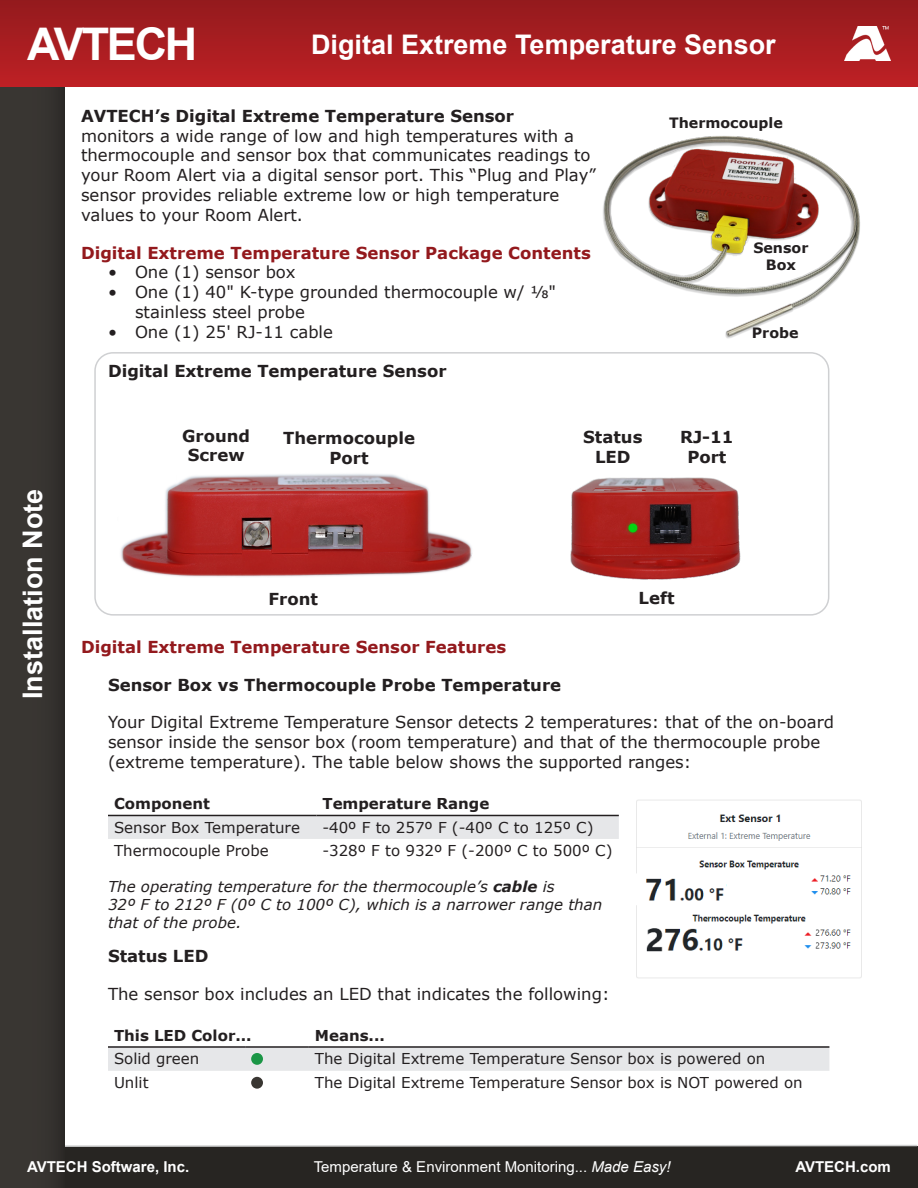
<style>
.page{position:relative;width:918px;height:1188px;background:#fff}
.page>*{position:absolute;margin:0;border:0;box-sizing:border-box;transform-origin:0 0}
.t1{font:700 45px "Arial";letter-spacing:-.05em;color:#fff}
.t2{font:700 27px "Arial";color:#fff}
.Body_Para{font:16.5px/19.8px "Verdana";color:#231f20}
.H2_Black_Indent{font:16.5px/19.8px "Verdana";color:#231f20}
.H1_Red{font:700 16.5px "Verdana";color:#93191d}
.H2_Black_Indent-2{font:700 16.5px "Verdana";color:#231f20}
.Body_Para-2{font:700 16.5px/19.8px "Verdana";color:#231f20;text-align:center}
.Verdana_10_pt_Regula{font:15px "Verdana";color:#231f20}
.Verdana_10_pt_Regula-2{font:italic 15px "Verdana";color:#231f20}
.Verdana_10_pt_Regula-3{font:700 15px "Verdana";color:#231f20}
.t3{font:15px "Arial";color:#fff}
.t4{font:700 15px "Arial";color:#fff}
.Body_Para-3{font:700 14.25px/17.1px "Verdana";color:#231f20;text-align:center}
.s1{font-weight:700}
.s2{font-style:italic}
</style>
<div class="page">
<div style="left:0;top:1146px;width:918px;height:42px;background:#272522"></div>
<svg style="left:65px;top:1144px;width:853px;height:3px"></svg>
<div style="left:0;top:0;width:65px;height:1188px;background:#393532"></div>
<div style="left:0;top:0;width:918px;height:86px;background:linear-gradient(to bottom,#931b1d,#be2024)"></div>
<img style="left:844px;top:27px;width:47px;height:34px">
<div style="left:108px;top:816px;width:511px;height:23px;background:#e6e7e9"></div>
<hr style="left:108px;top:815px;width:208px;height:1px;background:#231f20">
<hr style="left:316px;top:815px;width:303px;height:1px;background:#231f20">
<div style="left:108px;top:1048px;width:721px;height:23px;background:#e6e7e9"></div>
<hr style="left:108px;top:1046px;width:137px;height:2px;background:#231f20">
<hr style="left:245px;top:1046px;width:64px;height:2px;background:#231f20">
<hr style="left:309px;top:1046px;width:520px;height:2px;background:#231f20">
<div style="left:251px;top:1053px;width:12px;height:12px;background:#1b9646;border-radius:50%"></div>
<div style="left:251px;top:1077px;width:12px;height:12px;background:#393632;border-radius:50%"></div>
<img style="left:603px;top:136px;width:257px;height:202px">
<img style="left:121px;top:474px;width:351px;height:103px">
<img style="left:570px;top:471px;width:260px;height:113px">
<img style="left:636px;top:800px;width:226px;height:178px">
<div style="left:94px;top:352px;width:735px;height:264px;border:2px solid #cfd0d2;border-radius:18px"></div>
<h1 class="t1" style="left:27px;top:13px;width:172px">AVTECH</h1>
<h2 class="t2" style="left:311px;top:25px;width:466px">Digital Extreme Temperature Sensor</h2>
<p class="Body_Para" style="left:81px;top:106px;width:517px"><span class="s1">AVTECH’s Digital Extreme Temperature Sensor<br></span>monitors a wide range of low and high temperatures with a thermocouple and sensor box that communicates readings to your Room Alert via a digital sensor port. This “Plug and Play” sensor provides reliable extreme low or high temperature values to your Room Alert.</p>
<p class="H1_Red" style="left:81px;top:241px;width:511px">Digital Extreme Temperature Sensor Package Contents</p>
<p class="Body_Para" style="left:108px;top:262px;width:189px">• One (1) sensor box</p>
<p class="Body_Para" style="left:135px;top:282px;width:423px;text-indent:-27px">• One (1) 40" K-type grounded thermocouple w/ 1/8" stainless steel probe</p>
<p class="Body_Para" style="left:108px;top:322px;width:226px">• One (1) 25' RJ-11 cable</p>
<p class="H2_Black_Indent-2" style="left:108px;top:360px;width:340px">Digital Extreme Temperature Sensor</p>
<p class="Body_Para-3" style="left:669px;top:114px;width:115px">Thermocouple</p>
<p class="Body_Para-3" style="left:753px;top:239px;width:57px">Sensor<br>Box</p>
<p class="Body_Para-3" style="left:752px;top:324px;width:48px">Probe</p>
<h2 class="t2" style="left:14px;top:699px;width:212px;rotate:-90deg">Installation Note</h2>
<p class="Body_Para-2" style="left:182px;top:425px;width:69px">Ground<br>Screw</p>
<p class="Body_Para-2" style="left:680px;top:427px;width:55px">RJ-11<br>Port</p>
<p class="Body_Para-2" style="left:583px;top:427px;width:61px">Status<br>LED</p>
<p class="Body_Para-2" style="left:283px;top:428px;width:133px">Thermocouple<br>Port</p>
<p class="Body_Para-2" style="left:269px;top:589px;width:51px">Front</p>
<p class="Body_Para-2" style="left:639px;top:588px;width:37px">Left</p>
<p class="H1_Red" style="left:81px;top:635px;width:427px">Digital Extreme Temperature Sensor Features</p>
<p class="H2_Black_Indent-2" style="left:108px;top:673px;width:455px">Sensor Box vs Thermocouple Probe Temperature</p>
<p class="H2_Black_Indent" style="left:108px;top:712px;width:728px">Your Digital Extreme Temperature Sensor detects 2 temperatures: that of the on-board sensor inside the sensor box (room temperature) and that of the thermocouple probe (extreme temperature). The table below shows the supported ranges:</p>
<p class="Verdana_10_pt_Regula-3" style="left:114px;top:793px;width:97px">Component</p>
<p class="Verdana_10_pt_Regula-3" style="left:322px;top:793px;width:168px">Temperature Range</p>
<p class="Verdana_10_pt_Regula" style="left:114px;top:817px;width:188px">Sensor Box Temperature</p>
<p class="Verdana_10_pt_Regula" style="left:322px;top:817px;width:273px">-40º F to 257º F (-40º C to 125º C)</p>
<p class="Verdana_10_pt_Regula" style="left:114px;top:841px;width:156px">Thermocouple Probe</p>
<p class="Verdana_10_pt_Regula" style="left:322px;top:841px;width:292px">-328º F to 932º F (-200º C to 500º C)</p>
<p class="Verdana_10_pt_Regula-2" style="left:108px;top:877px;width:448px">The operating temperature for the thermocouple’s <span class="s1">cable</span> is</p>
<p class="Verdana_10_pt_Regula-2" style="left:108px;top:895px;width:496px">32º F to 212º F (0º C to 100º C), which is a narrower range than</p>
<p class="Verdana_10_pt_Regula-2" style="left:108px;top:913px;width:135px">that of the probe.</p>
<p class="H2_Black_Indent-2" style="left:108px;top:944px;width:102px">Status LED</p>
<p class="H2_Black_Indent" style="left:108px;top:983px;width:503px">The sensor box includes an LED that indicates the following:</p>
<p class="Verdana_10_pt_Regula-3" style="left:114px;top:1025px;width:139px">This LED Color...</p>
<p class="Verdana_10_pt_Regula-3" style="left:315px;top:1025px;width:72px">Means...</p>
<p class="Verdana_10_pt_Regula" style="left:114px;top:1049px;width:87px">Solid green</p>
<p class="Verdana_10_pt_Regula" style="left:315px;top:1049px;width:452px">The Digital Extreme Temperature Sensor box is powered on</p>
<p class="Verdana_10_pt_Regula" style="left:114px;top:1073px;width:36px">Unlit</p>
<p class="Verdana_10_pt_Regula" style="left:315px;top:1073px;width:489px">The Digital Extreme Temperature Sensor box is NOT powered on</p>
<p class="t4" style="left:27px;top:1156px;width:164px">AVTECH Software, Inc.</p>
<p class="t3" style="left:314px;top:1156px;width:358px">Temperature &amp; Environment Monitoring... <span class="s2">Made Easy!</span></p>
<p class="t4" style="left:795px;top:1156px;width:97px">AVTECH.com</p>
</div>
